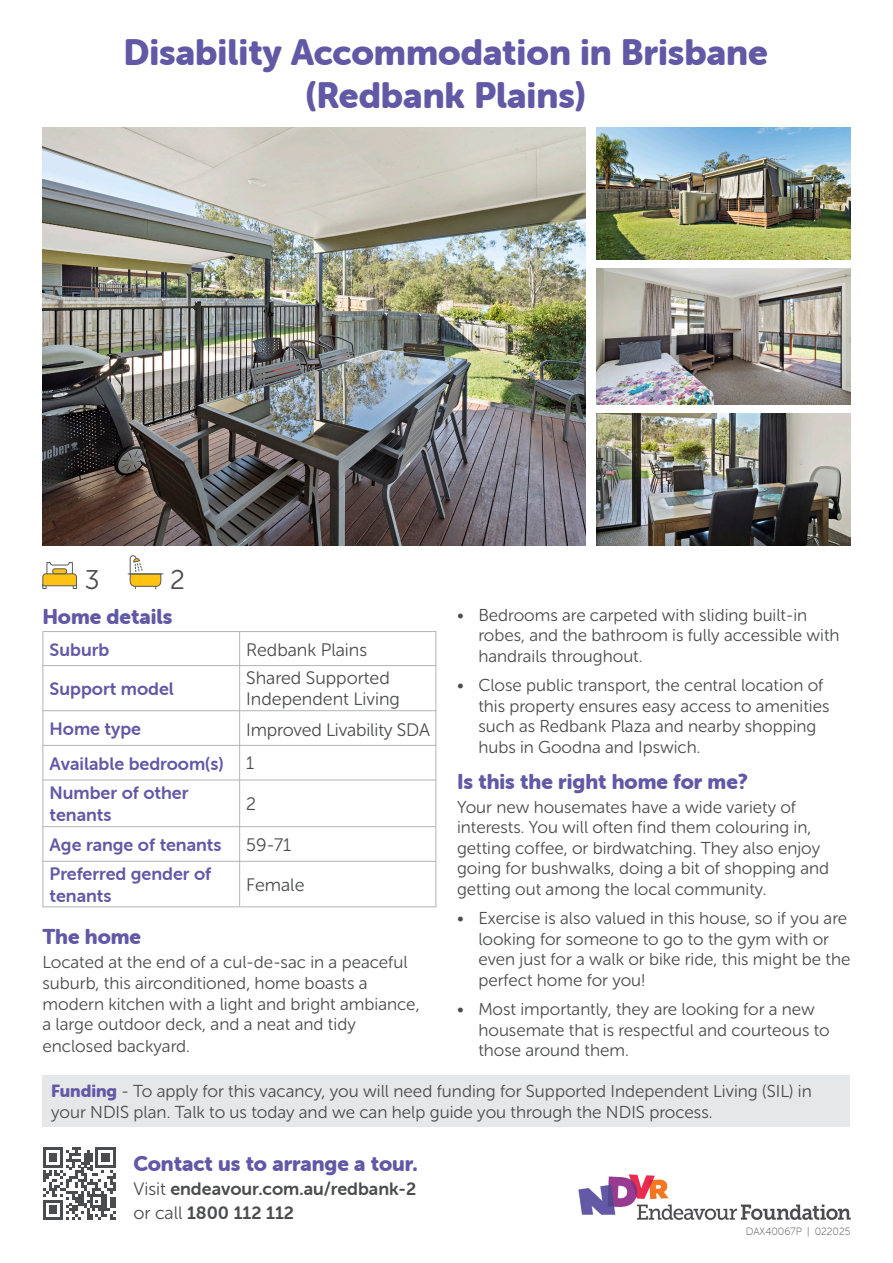
<style>
.page{position:relative;width:893px;height:1263px;background:#fff}
.page>*{position:absolute;margin:0;border:0;box-sizing:border-box;transform-origin:0 0}
.Title-h1{font:36px/43.2px "Museo Sans Rounded 900";color:#6259a6;text-align:center}
.bed_bath_numbers{font:27px "Museo Sans Rounded 300";color:#4b4c4d}
.Paragraph_heading-h2{font:21px "Museo Sans Rounded 900";color:#6259a6}
.Table_-_Catagory_Text{font:18px/21.6px "Museo Sans Rounded 700";color:#6259a6}
.Table_-_Answer_Text{font:18px/21px "Museo Sans Rounded 300";color:#4b4c4d}
.Contact_Hyperlink-p{font:18px/24px "Museo Sans Rounded 700";color:#4b4c4d}
.Body_Text_-_bullets{font:17.25px/20.9px "Museo Sans Rounded 300";color:#4b4c4d}
.Body_Text-p{font:17.25px/20.7px "Museo Sans Rounded 300";color:#4b4c4d}
.Body_Text-p-2{font:17.1px/20.5px "Museo Sans Rounded 300";color:#4b4c4d}
.t1{font:10.5px "Museo Sans Rounded 100";color:#4b4c4d}
.s1{font-family:"Museo Sans Rounded 900";color:#6259a6}
.s2{font-family:"Museo Sans Rounded 300"}
</style>
<div class="page">
<svg style="left:42px;top:631px;width:395px;height:276px"></svg>
<hr style="left:239px;top:631px;width:1px;height:275px;background:#b2b3b7">
<hr style="left:43px;top:710px;width:393px;height:1px;background:#b2b3b7">
<hr style="left:43px;top:745px;width:393px;height:1px;background:#b2b3b7">
<hr style="left:43px;top:826px;width:393px;height:1px;background:#b2b3b7">
<hr style="left:43px;top:861px;width:393px;height:1px;background:#b2b3b7">
<hr style="left:43px;top:665px;width:393px;height:1px;background:#b2b3b7">
<hr style="left:43px;top:780px;width:393px;height:1px;background:#b2b3b7">
<img style="left:43px;top:128px;width:542px;height:417px">
<img style="left:597px;top:128px;width:253px;height:131px">
<img style="left:597px;top:268px;width:253px;height:136px">
<img style="left:597px;top:413px;width:253px;height:132px">
<svg style="left:42px;top:562px;width:35px;height:27px"></svg>
<hr style="left:128px;top:573px;width:35px;height:1px;background:#58595b">
<svg style="left:129px;top:555px;width:33px;height:34px"></svg>
<div style="left:43px;top:1075px;width:807px;height:52px;background:#e6e7e9"></div>
<svg style="left:43px;top:1147px;width:73px;height:73px"></svg>
<img style="left:578px;top:1174px;width:273px;height:46px">
<h1 class="Title-h1" style="left:124px;top:31px;width:646px">Disability Accommodation in Brisbane (Redbank Plains)</h1>
<h2 class="bed_bath_numbers" style="left:85px;top:565px;width:16px">3</h2>
<h2 class="bed_bath_numbers" style="left:170px;top:565px;width:16px">2</h2>
<h2 class="Paragraph_heading-h2" style="left:43px;top:604px;width:132px">Home details</h2>
<p class="Table_-_Catagory_Text" style="left:50px;top:639px;width:61px">Suburb</p>
<p class="Table_-_Answer_Text" style="left:246px;top:639px;width:122px">Redbank Plains</p>
<p class="Table_-_Catagory_Text" style="left:50px;top:678px;width:126px">Support model</p>
<p class="Table_-_Answer_Text" style="left:246px;top:667px;width:155px">Shared Supported<br>Independent Living</p>
<p class="Table_-_Catagory_Text" style="left:50px;top:718px;width:93px">Home type</p>
<p class="Table_-_Answer_Text" style="left:246px;top:720px;width:185px">Improved Livability SDA</p>
<p class="Table_-_Catagory_Text" style="left:50px;top:753px;width:175px">Available bedroom(s)</p>
<p class="Table_-_Answer_Text" style="left:246px;top:753px;width:10px">1</p>
<p class="Table_-_Catagory_Text" style="left:50px;top:782px;width:140px">Number of other tenants</p>
<p class="Table_-_Answer_Text" style="left:246px;top:793px;width:11px">2</p>
<p class="Table_-_Catagory_Text" style="left:50px;top:833px;width:173px">Age range of tenants</p>
<p class="Table_-_Answer_Text" style="left:246px;top:834px;width:46px">59-71</p>
<p class="Table_-_Catagory_Text" style="left:50px;top:863px;width:163px">Preferred gender of tenants</p>
<p class="Table_-_Answer_Text" style="left:246px;top:874px;width:60px">Female</p>
<h2 class="Paragraph_heading-h2" style="left:43px;top:925px;width:100px">The home</h2>
<p class="Body_Text_-_bullets" style="left:43px;top:952px;width:379px">Located at the end of a cul-de-sac in a peaceful suburb, this airconditioned, home boasts a modern kitchen with a light and bright ambiance, a large outdoor deck, and a neat and tidy enclosed backyard.</p>
<p class="Body_Text-p-2" style="left:478px;top:605px;width:363px;text-indent:-21px">• Bedrooms are carpeted with sliding built-in robes, and the bathroom is fully accessible with handrails throughout.</p>
<p class="Body_Text-p-2" style="left:478px;top:675px;width:353px;text-indent:-21px">• Close public transport, the central location of this property ensures easy access to amenities such as Redbank Plaza and nearby shopping hubs in Goodna and Ipswich.</p>
<h2 class="Paragraph_heading-h2" style="left:457px;top:769px;width:292px">Is this the right home for me?</h2>
<p class="Body_Text-p-2" style="left:457px;top:796px;width:373px">Your new housemates have a wide variety of interests. You will often find them colouring in, getting coffee, or birdwatching. They also enjoy going for bushwalks, doing a bit of shopping and getting out among the local community.</p>
<p class="Body_Text-p-2" style="left:478px;top:908px;width:373px;text-indent:-21px">• Exercise is also valued in this house, so if you are looking for someone to go to the gym with or even just for a walk or bike ride, this might be the perfect home for you!</p>
<p class="Body_Text-p-2" style="left:478px;top:999px;width:353px;text-indent:-21px">• Most importantly, they are looking for a new housemate that is respectful and courteous to those around them.</p>
<p class="Body_Text-p" style="left:51px;top:1081px;width:762px"><span class="s1">Funding</span> - To apply for this vacancy, you will need funding for Supported Independent Living (SIL) in your NDIS plan. Talk to us today and we can help guide you through the NDIS process.</p>
<h2 class="Paragraph_heading-h2" style="left:133px;top:1151px;width:286px">Contact us to arrange a tour.</h2>
<p class="Contact_Hyperlink-p" style="left:133px;top:1176px;width:284px"><span class="s2">Visit</span> endeavour.com.au/redbank-2 <span class="s2">or call</span> 1800 112 112</p>
<p class="t1" style="left:746px;top:1226px;width:106px">DAX40067P | 022025</p>
</div>
